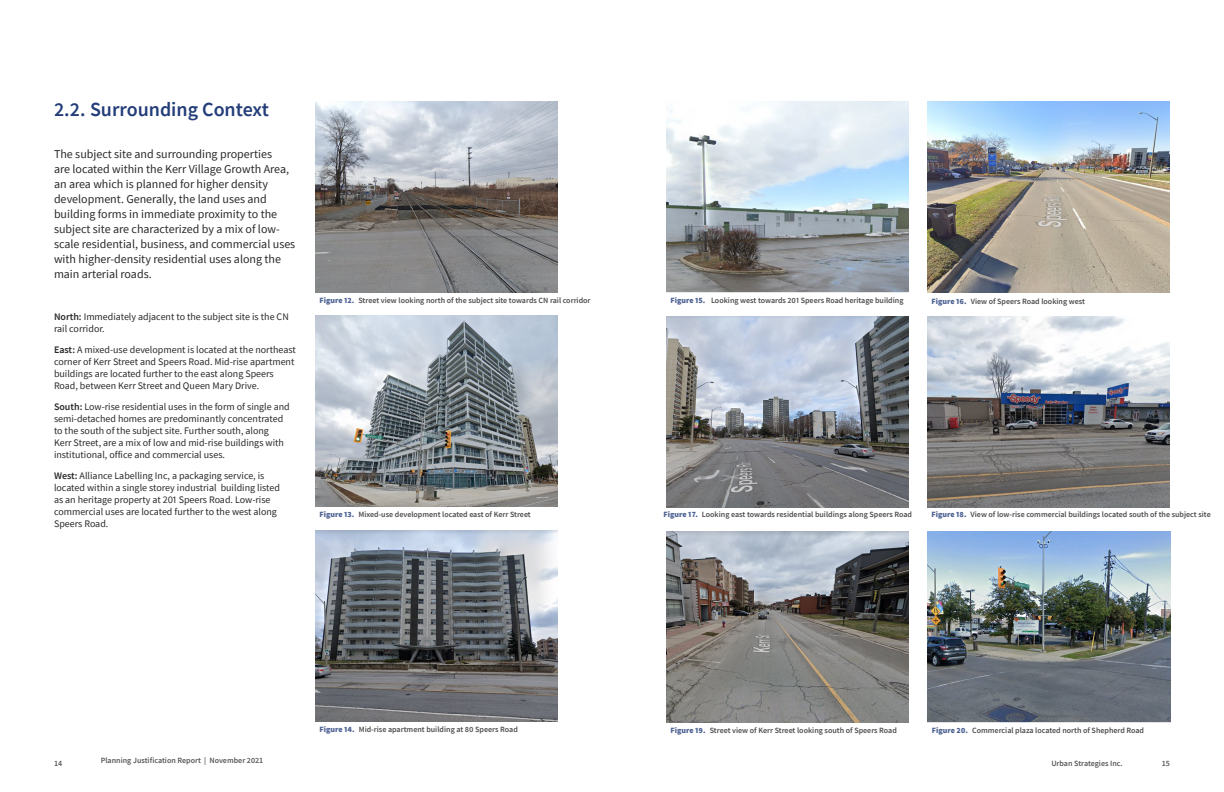
<style>
.page{position:relative;width:1224px;height:792px;background:#fff}
.page>*{position:absolute;margin:0;border:0;box-sizing:border-box;transform-origin:0 0}
.t1{font:600 20px "Source Sans Pro";color:#233d79}
.body_12pt{font:12px/15px "Source Sans Pro";color:#2b292a}
.body{font:10px/12px "Source Sans Pro";color:#2b292a}
.t2{font:600 8px "Source Sans Pro";color:#231f20}
.t3{font:600 8px "Source Sans Pro";color:#57585a}
.s1{font-weight:600}
.s2{font-weight:900;color:#233d79}
</style>
<div class="page">
<img style="left:315px;top:101px;width:243px;height:192px">
<img style="left:315px;top:530px;width:243px;height:191px">
<img style="left:315px;top:315px;width:243px;height:191px">
<img style="left:666px;top:316px;width:243px;height:192px">
<img style="left:666px;top:101px;width:243px;height:192px">
<img style="left:927px;top:101px;width:243px;height:192px">
<img style="left:927px;top:316px;width:243px;height:192px">
<img style="left:666px;top:531px;width:243px;height:192px">
<img style="left:927px;top:531px;width:243px;height:192px">
<p class="t1" style="left:54px;top:97px;width:216px">2.2. Surrounding Context</p>
<p class="body_12pt" style="left:54px;top:146px;width:243px">The subject site and surrounding properties<br>are located within the Kerr Village Growth Area, an area which is planned for higher density development. Generally, the land uses and building forms in immediate proximity to the subject site are characterized by a mix of low&shy;scale residential, business, and commercial uses with higher-density residential uses along the main arterial roads.</p>
<p class="body" style="left:54px;top:311px;width:236px"><span class="s1">North:</span> Immediately adjacent to the subject site is the CN rail corridor.</p>
<p class="body" style="left:54px;top:344px;width:243px"><span class="s1">East:</span> A mixed-use development is located at the northeast corner of Kerr Street and Speers Road. Mid-rise apartment buildings are located further to the east along Speers Road, between Kerr Street and Queen Mary Drive.</p>
<p class="body" style="left:54px;top:401px;width:237px"><span class="s1">South:</span> Low-rise residential uses in the form of single and semi-detached homes are predominantly concentrated to the south of the subject site. Further south, along<br>Kerr Street, are a mix of low and mid-rise buildings with institutional, office and commercial uses.</p>
<p class="body" style="left:54px;top:470px;width:227px"><span class="s1">West:</span> Alliance Labelling Inc, a packaging service, is located within a single storey industrial building listed as an heritage property at 201 Speers Road. Low-rise commercial uses are located further to the west along Speers Road.</p>
<p class="t2" style="left:320px;top:295px;width:273px"><span class="s2">Figure 12.</span> Street view looking north of the subject site towards CN rail corridor</p>
<p class="t2" style="left:320px;top:509px;width:213px"><span class="s2">Figure 13.</span> Mixed-use development located east of Kerr Street</p>
<p class="t2" style="left:670px;top:295px;width:235px"><span class="s2">Figure 15.</span> Looking west towards 201 Speers Road heritage building</p>
<p class="t2" style="left:932px;top:296px;width:155px"><span class="s2">Figure 16.</span> View of Speers Road looking west</p>
<p class="t2" style="left:664px;top:509px;width:250px"><span class="s2">Figure 17.</span> Looking east towards residential buildings along Speers Road</p>
<p class="t2" style="left:932px;top:509px;width:281px"><span class="s2">Figure 18.</span> View of low-rise commercial buildings located south of the subject site</p>
<p class="t2" style="left:320px;top:724px;width:200px"><span class="s2">Figure 14.</span> Mid-rise apartment building at 80 Speers Road</p>
<p class="t2" style="left:670px;top:725px;width:228px"><span class="s2">Figure 19.</span> Street view of Kerr Street looking south of Speers Road</p>
<p class="t2" style="left:932px;top:725px;width:214px"><span class="s2">Figure 20.</span> Commercial plaza located north of Shepherd Road</p>
<p class="t3" style="left:54px;top:758px;width:10px">14</p>
<p class="t3" style="left:101px;top:756px;width:164px">Planning Justification Report | November 2021</p>
<p class="t3" style="left:1051px;top:758px;width:73px">Urban Strategies Inc.</p>
<p class="t3" style="left:1162px;top:758px;width:10px">15</p>
</div>
